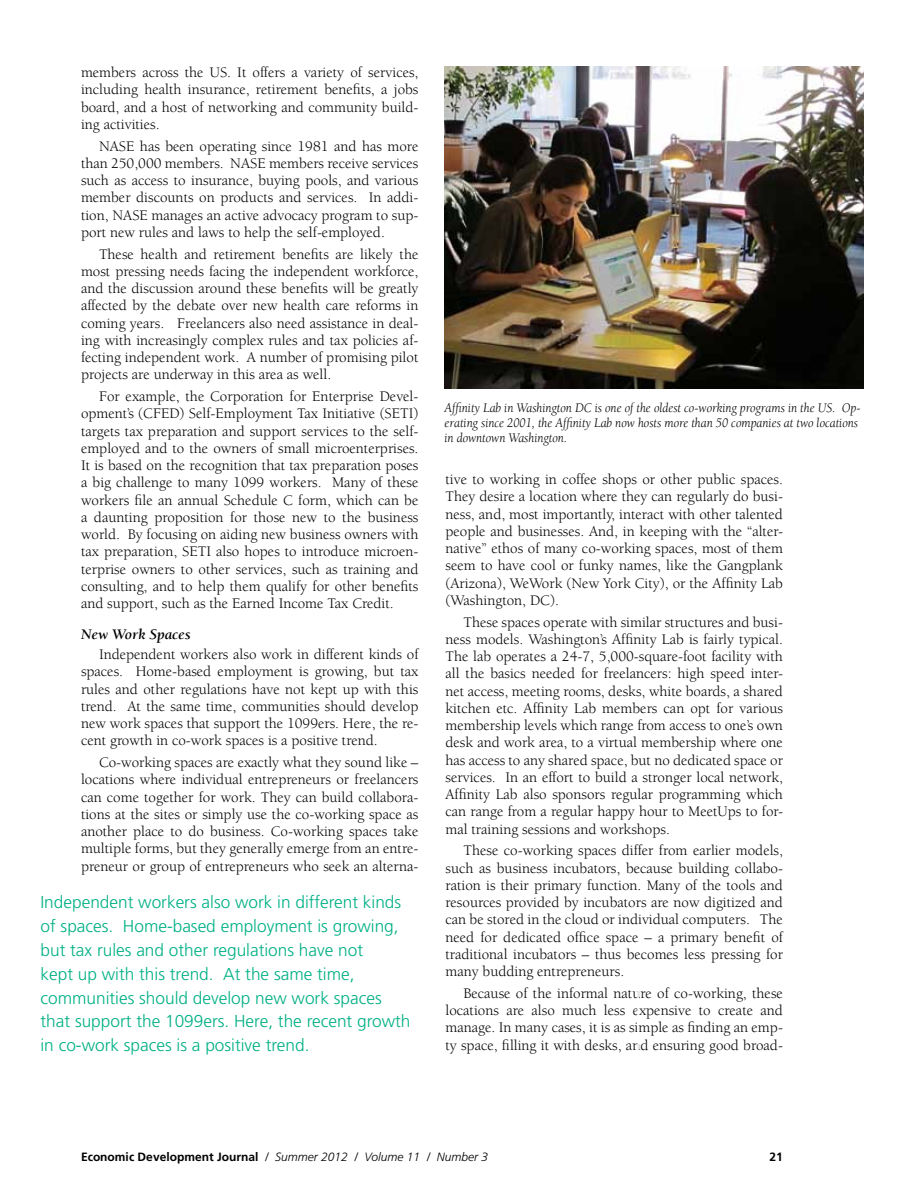
<style>
.page{position:relative;width:918px;height:1188px;background:#fff}
.page>*{position:absolute;margin:0;border:0;box-sizing:border-box;transform-origin:0 0}
.t1{font:300 17.25px/24px "Frutiger";color:#00b085}
.t2{font:15px/17.2px "Berkeley";color:#000;text-align:justify}
.t3{font:italic 700 15px "Berkeley";color:#000}
.t4{font:italic 13.5px/15px "Berkeley";color:#000;scale:.95 1}
.t5{font:italic 300 12px "Frutiger";color:#000}
.t6{font:700 12px "Frutiger";color:#000}
.s1{font-weight:700;font-style:normal}
</style>
<div class="page">
<img style="left:444px;top:66px;width:420px;height:322px">
<p class="t2" style="left:81px;top:64px;width:339px">members across the US. It offers a variety of services, including health insurance, retirement benefits, a jobs board, and a host of networking and community build&shy;ing activities.</p>
<p class="t2" style="left:81px;top:138px;width:339px;text-indent:18px">NASE has been operating since 1981 and has more than 250,000 members. NASE members receive services such as access to insurance, buying pools, and various member discounts on products and services. In addi&shy;tion, NASE manages an active advocacy program to sup&shy;port new rules and laws to help the self-employed.</p>
<p class="t2" style="left:81px;top:246px;width:339px;text-indent:18px">These health and retirement benefits are likely the most pressing needs facing the independent workforce, and the discussion around these benefits will be greatly affected by the debate over new health care reforms in coming years. Freelancers also need assistance in deal&shy;ing with increasingly complex rules and tax policies af&shy;fecting independent work. A number of promising pilot projects are underway in this area as well.</p>
<p class="t2" style="left:81px;top:388px;width:339px;text-indent:18px">For example, the Corporation for Enterprise Devel&shy;opment’s (CFED) Self-Employment Tax Initiative (SETI) targets tax preparation and support services to the self&shy;employed and to the owners of small microenterprises.<br>It is based on the recognition that tax preparation poses a big challenge to many 1099 workers. Many of these workers file an annual Schedule C form, which can be a daunting proposition for those new to the business world. By focusing on aiding new business owners with tax preparation, SETI also hopes to introduce microen&shy;terprise owners to other services, such as training and consulting, and to help them qualify for other benefits and support, such as the Earned Income Tax Credit.</p>
<p class="t3" style="left:81px;top:626px;width:111px">New Work Spaces</p>
<p class="t2" style="left:81px;top:646px;width:339px;text-indent:18px">Independent workers also work in different kinds of spaces. Home-based employment is growing, but tax rules and other regulations have not kept up with this trend. At the same time, communities should develop new work spaces that support the 1099ers. Here, the re&shy;cent growth in co-work spaces is a positive trend.</p>
<p class="t2" style="left:81px;top:754px;width:339px;text-indent:18px">Co-working spaces are exactly what they sound like – locations where individual entrepreneurs or freelancers can come together for work. They can build collabora&shy;tions at the sites or simply use the co-working space as another place to do business. Co-working spaces take multiple forms, but they generally emerge from an entre&shy;preneur or group of entrepreneurs who seek an alterna-</p>
<p class="t1" style="left:40px;top:890px;width:372px">Independent workers also work in different kinds of spaces. Home-based employment is growing, but tax rules and other regulations have not<br>kept up with this trend. At the same time, communities should develop new work spaces that support the 1099ers. Here, the recent growth in co-work spaces is a positive trend.</p>
<p class="t4" style="left:445px;top:400px;width:440px">Affinity Lab in Washington DC is one of the oldest co-working programs in the US. Op&shy;erating since 2001, the Affinity Lab now hosts more than 50 companies at two locations in downtown Washington.</p>
<p class="t2" style="left:446px;top:471px;width:339px">tive to working in coffee shops or other public spaces.<br>They desire a location where they can regularly do busi&shy;ness, and, most importantly, interact with other talented people and businesses. And, in keeping with the “alter&shy;native” ethos of many co-working spaces, most of them seem to have cool or funky names, like the Gangplank (Arizona), WeWork (New York City), or the Affinity Lab (Washington, DC).</p>
<p class="t2" style="left:446px;top:614px;width:339px;text-indent:18px">These spaces operate with similar structures and busi&shy;ness models. Washington’s Affinity Lab is fairly typical.<br>The lab operates a 24-7, 5,000-square-foot facility with all the basics needed for freelancers: high speed inter&shy;net access, meeting rooms, desks, white boards, a shared kitchen etc. Affinity Lab members can opt for various membership levels which range from access to one’s own desk and work area, to a virtual membership where one has access to any shared space, but no dedicated space or services. In an effort to build a stronger local network, Affinity Lab also sponsors regular programming which can range from a regular happy hour to MeetUps to for&shy;mal training sessions and workshops.</p>
<p class="t2" style="left:446px;top:842px;width:339px;text-indent:18px">These co-working spaces differ from earlier models, such as business incubators, because building collabo&shy;ration is their primary function. Many of the tools and resources provided by incubators are now digitized and can be stored in the cloud or individual computers. The need for dedicated office space – a primary benefit of traditional incubators – thus becomes less pressing for many budding entrepreneurs.</p>
<p class="t2" style="left:446px;top:985px;width:339px;text-indent:18px">Because of the informal nature of co-working, these locations are also much less expensive to create and manage. In many cases, it is as simple as finding an emp&shy;ty space, filling it with desks, and ensuring good broad-</p>
<p class="t5" style="left:81px;top:1150px;width:409px"><span class="s1">Economic Development Journal</span> / Summer 2012 / Volume 11 / Number 3</p>
<p class="t6" style="left:770px;top:1150px;width:15px">21</p>
</div>
